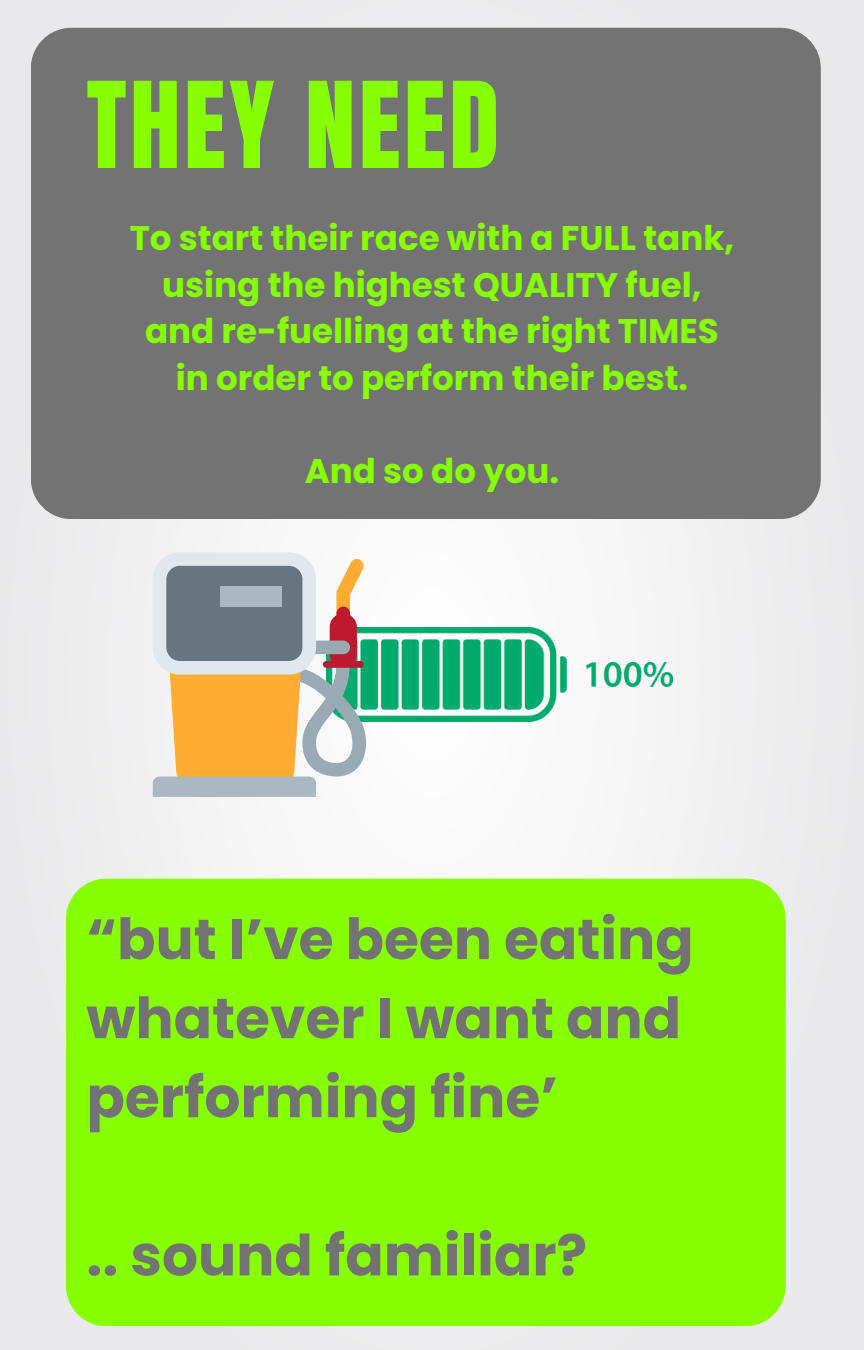
<style>
.page{position:relative;width:864px;height:1350px;background:#fff}
.page>*{position:absolute;margin:0;border:0;box-sizing:border-box;transform-origin:0 0}
.t1{font:101.48px "Anton";letter-spacing:.035em;color:#85ff02}
.t2{font:700 56.7px/79px "Poppins";color:#737373}
.t3{font:700 34.2px "Poppins";color:#85ff02}
</style>
<div class="page">
<img style="left:0;top:0;width:864px;height:1350px">
<div style="left:31px;top:28px;width:790px;height:491px;background:#737373;border-radius:41px"></div>
<img style="left:368px;top:627px;width:304px;height:95px">
<svg style="left:153px;top:558px;width:215px;height:239px"></svg>
<div style="left:302px;top:641px;width:48px;height:13px;background:#99aab5;border-radius:7px"></div>
<div style="left:153px;top:552px;width:163px;height:123px;background:#e1e8ed;border-radius:27px"></div>
<div style="left:166px;top:566px;width:136px;height:95px;background:#66757f;border-radius:14px"></div>
<div style="left:221px;top:586px;width:61px;height:21px;background:#aab8c2"></div>
<div style="left:66px;top:879px;width:720px;height:447px;background:#85ff02;border-radius:40px"></div>
<p class="t1" style="left:86px;top:53px;width:414px">THEY NEED</p>
<p class="t3" style="left:130px;top:214px;width:606px">To start their race with a FULL tank,</p>
<p class="t3" style="left:162px;top:261px;width:541px">using the highest QUALITY fuel,</p>
<p class="t3" style="left:145px;top:307px;width:575px">and re-fuelling at the right TIMES</p>
<p class="t3" style="left:176px;top:354px;width:514px">in order to perform their best.</p>
<p class="t3" style="left:305px;top:447px;width:256px">And so do you.</p>
<p class="t2" style="left:86px;top:900px;width:609px">“but I’ve been eating whatever I want and performing fine’</p>
<h2 class="t2" style="left:86px;top:1216px;width:502px">.. sound familiar?</h2>
</div>
